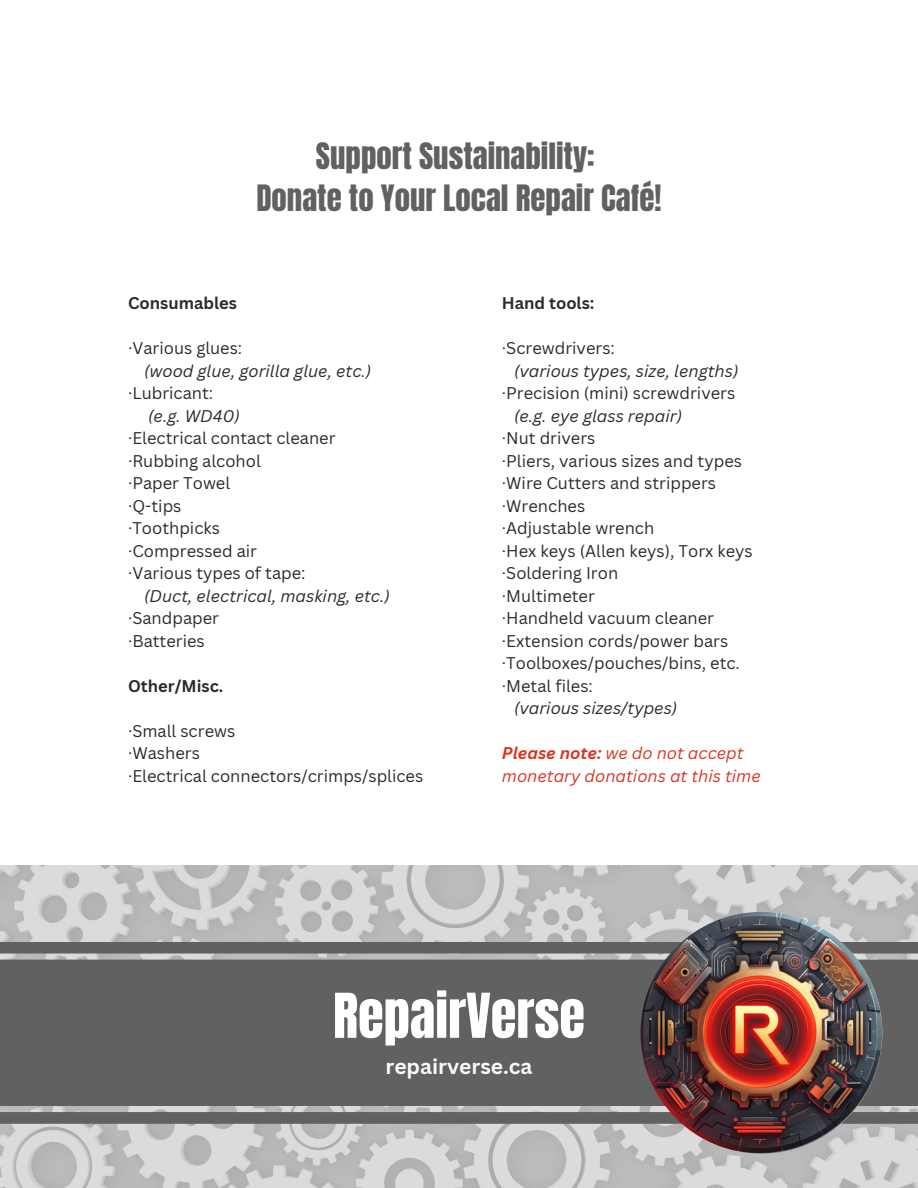
<style>
.page{position:relative;width:918px;height:1188px;background:#fff}
.page>*{position:absolute;margin:0;border:0;box-sizing:border-box;transform-origin:0 0}
.t1{font:52.5px "Anton";color:#fff}
.t2{font:30.9px/42.8px "Anton";color:#616161;text-align:center}
.t3{font:700 21px "Canva Sans";color:#f9f8f7}
.t4{font:16.5px "Canva Sans";color:#2b2b2b}
.t5{font:italic 16.5px "Canva Sans";color:#2b2b2b}
.t6{font:italic 16.5px/22.5px "Canva Sans";color:#da3522}
.t7{font:700 16.5px "Canva Sans";color:#2b2b2b}
.s1{font-weight:700}
</style>
<div class="page">
<img style="left:0;top:865px;width:918px;height:323px">
<svg style="left:0;top:942px;width:918px;height:182px;background:#686868"></svg>
<img style="left:641px;top:912px;width:241px;height:242px;border-radius:50%">
<h2 class="t2" style="left:256px;top:135px;width:407px">Support Sustainability:<br>Donate to Your Local Repair Café!</h2>
<p class="t7" style="left:128px;top:292px;width:110px">Consumables</p>
<p class="t4" style="left:128px;top:337px;width:116px">·Various glues:</p>
<p class="t5" style="left:144px;top:359px;width:228px">(wood glue, gorilla glue, etc.)</p>
<p class="t4" style="left:128px;top:382px;width:87px">·Lubricant:</p>
<p class="t5" style="left:148px;top:404px;width:93px">(e.g. WD40)</p>
<p class="t4" style="left:128px;top:427px;width:209px">·Electrical contact cleaner</p>
<p class="t4" style="left:128px;top:449px;width:134px">·Rubbing alcohol</p>
<p class="t4" style="left:128px;top:472px;width:104px">·Paper Towel</p>
<p class="t4" style="left:128px;top:494px;width:55px">·Q-tips</p>
<p class="t4" style="left:128px;top:517px;width:93px">·Toothpicks</p>
<p class="t4" style="left:128px;top:539px;width:131px">·Compressed air</p>
<p class="t4" style="left:128px;top:562px;width:179px">·Various types of tape:</p>
<p class="t5" style="left:144px;top:584px;width:247px">(Duct, electrical, masking, etc.)</p>
<p class="t4" style="left:128px;top:607px;width:93px">·Sandpaper</p>
<p class="t4" style="left:128px;top:629px;width:78px">·Batteries</p>
<p class="t7" style="left:128px;top:674px;width:97px">Other/Misc.</p>
<p class="t4" style="left:128px;top:719px;width:109px">·Small screws</p>
<p class="t4" style="left:128px;top:742px;width:73px">·Washers</p>
<p class="t4" style="left:128px;top:764px;width:297px">·Electrical connectors/crimps/splices</p>
<p class="t7" style="left:502px;top:292px;width:94px">Hand tools:</p>
<p class="t4" style="left:502px;top:337px;width:114px">·Screwdrivers:</p>
<p class="t5" style="left:514px;top:359px;width:226px">(various types, size, lengths)</p>
<p class="t4" style="left:502px;top:382px;width:235px">·Precision (mini) screwdrivers</p>
<p class="t5" style="left:514px;top:404px;width:170px">(e.g. eye glass repair)</p>
<p class="t4" style="left:502px;top:427px;width:95px">·Nut drivers</p>
<p class="t4" style="left:502px;top:449px;width:242px">·Pliers, various sizes and types</p>
<p class="t4" style="left:502px;top:472px;width:216px">·Wire Cutters and strippers</p>
<p class="t4" style="left:502px;top:494px;width:85px">·Wrenches</p>
<p class="t4" style="left:502px;top:517px;width:154px">·Adjustable wrench</p>
<p class="t4" style="left:502px;top:539px;width:252px">·Hex keys (Allen keys), Torx keys</p>
<p class="t4" style="left:502px;top:562px;width:118px">·Soldering Iron</p>
<p class="t4" style="left:502px;top:584px;width:94px">·Multimeter</p>
<h4 class="t4" style="left:502px;top:607px;width:214px">·Handheld vacuum cleaner</h4>
<p class="t4" style="left:502px;top:629px;width:228px">·Extension cords/power bars</p>
<p class="t4" style="left:502px;top:652px;width:240px">·Toolboxes/pouches/bins, etc.</p>
<p class="t4" style="left:502px;top:674px;width:93px">·Metal files:</p>
<h4 class="t5" style="left:514px;top:697px;width:165px">(various sizes/types)</h4>
<p class="t6" style="left:502px;top:742px;width:260px"><span class="s1">Please note:</span> we do not accept monetary donations at this time</p>
<h4 class="t1" style="left:333px;top:978px;width:253px">RepairVerse</h4>
<p class="t3" style="left:386px;top:1051px;width:148px">repairverse.ca</p>
</div>
